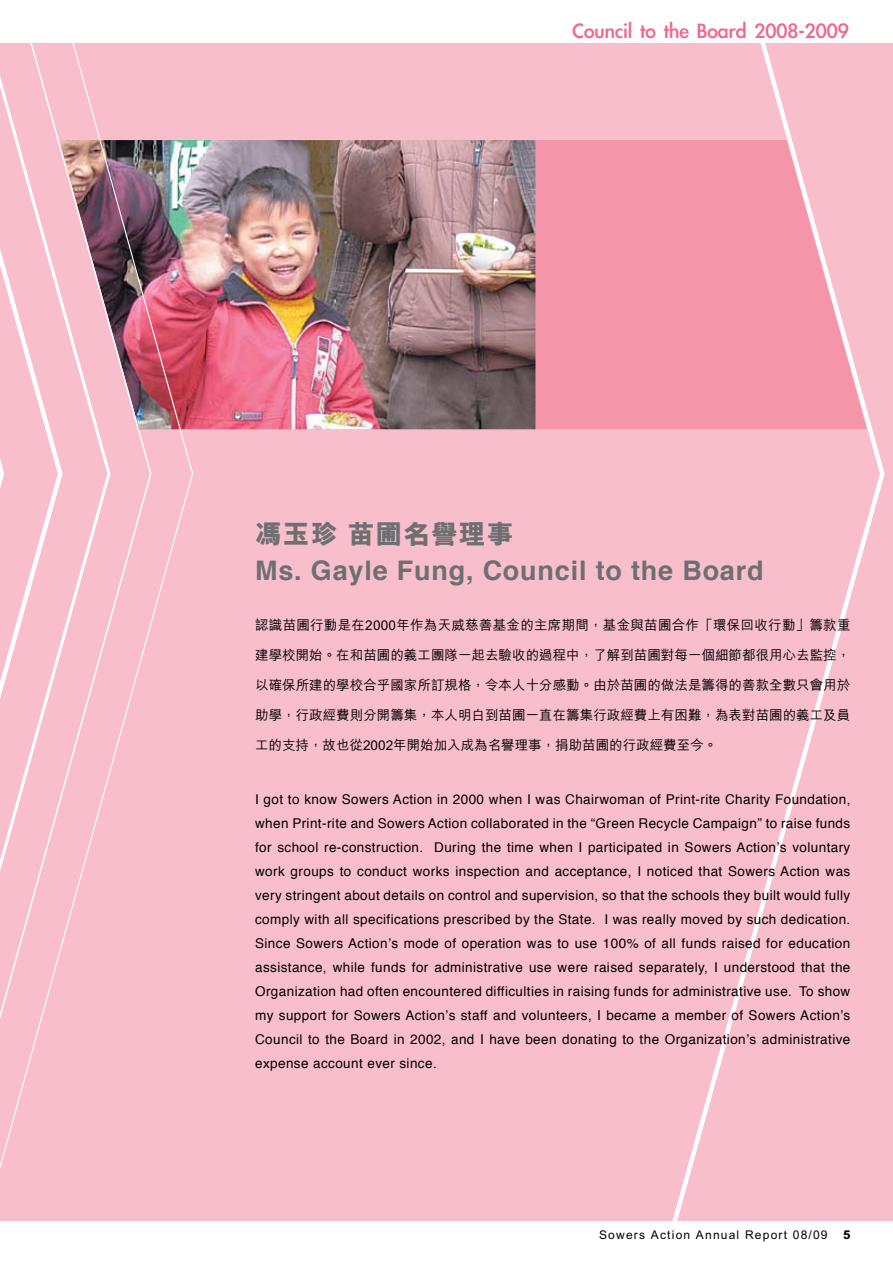
<style>
.page{position:relative;width:893px;height:1263px;background:#fff}
.page>*{position:absolute;margin:0;border:0;box-sizing:border-box;transform-origin:0 0}
.t1{font:700 27px "Helvetica";letter-spacing:.03em;color:#6d6f71}
.t2{font:800 27px "M Hei HK";letter-spacing:.03em;color:#6d6f71}
.t3{font:23.7px "Li Gothic Med";color:#f1678d}
.t4{font:13.5px/24px "Helvetica";letter-spacing:.03em;color:#000;text-align:justify}
.t5{font:500 13.5px "M Hei HK";color:#000}
.t6{font:500 13.5px "M Hei HK";letter-spacing:.02em;color:#000}
.t7{font:500 12px "M Hei HK";letter-spacing:.1em;color:#000}
.s1{font-weight:800}
</style>
<div class="page">
<div style="left:0;top:43px;width:893px;height:1177px;background:#f9becc"></div>
<svg style="left:659px;top:43px;width:228px;height:1178px"></svg>
<svg style="left:535px;top:140px;width:332px;height:289px;background:#f59aae"></svg>
<img style="left:194px;top:140px;width:341px;height:289px">
<svg style="left:0;top:43px;width:194px;height:1178px"></svg>
<h2 class="t3" style="left:573px;top:18px;width:278px">Council to the Board 2008-2009</h2>
<h1 class="t2" style="left:255px;top:516px;width:260px">馮玉珍 苗圃名譽理事</h1>
<h1 class="t1" style="left:255px;top:549px;width:510px">Ms. Gayle Fung, Council to the Board</h1>
<p class="t6" style="left:255px;top:615px;width:597px">認識苗圃行動是在2000年作為天威慈善基金的主席期間，基金與苗圃合作「環保回收行動」籌款重</p>
<p class="t5" style="left:255px;top:645px;width:597px">建學校開始。在和苗圃的義工團隊一起去驗收的過程中，了解到苗圃對每一個細節都很用心去監控，</p>
<p class="t5" style="left:255px;top:675px;width:597px">以確保所建的學校合乎國家所訂規格，令本人十分感動。由於苗圃的做法是籌得的善款全數只會用於</p>
<p class="t5" style="left:255px;top:705px;width:597px">助學，行政經費則分開籌集，本人明白到苗圃一直在籌集行政經費上有困難，為表對苗圃的義工及員</p>
<p class="t5" style="left:255px;top:735px;width:464px">工的支持，故也從2002年開始加入成為名譽理事，捐助苗圃的行政經費至今。</p>
<p class="t4" style="left:255px;top:787px;width:597px">I got to know Sowers Action in 2000 when I was Chairwoman of Print-rite Charity Foundation, when Print-rite and Sowers Action collaborated in the “Green Recycle Campaign” to raise funds for school re-construction. During the time when I participated in Sowers Action’s voluntary work groups to conduct works inspection and acceptance, I noticed that Sowers Action was very stringent about details on control and supervision, so that the schools they built would fully comply with all specifications prescribed by the State. I was really moved by such dedication.<br>Since Sowers Action’s mode of operation was to use 100% of all funds raised for education assistance, while funds for administrative use were raised separately, I understood that the Organization had often encountered difficulties in raising funds for administrative use. To show my support for Sowers Action’s staff and volunteers, I became a member of Sowers Action’s Council to the Board in 2002, and I have been donating to the Organization’s administrative expense account ever since.</p>
<p class="t7" style="left:599px;top:1225px;width:253px">Sowers Action Annual Report 08/09　<span class="s1">5</span></p>
</div>
